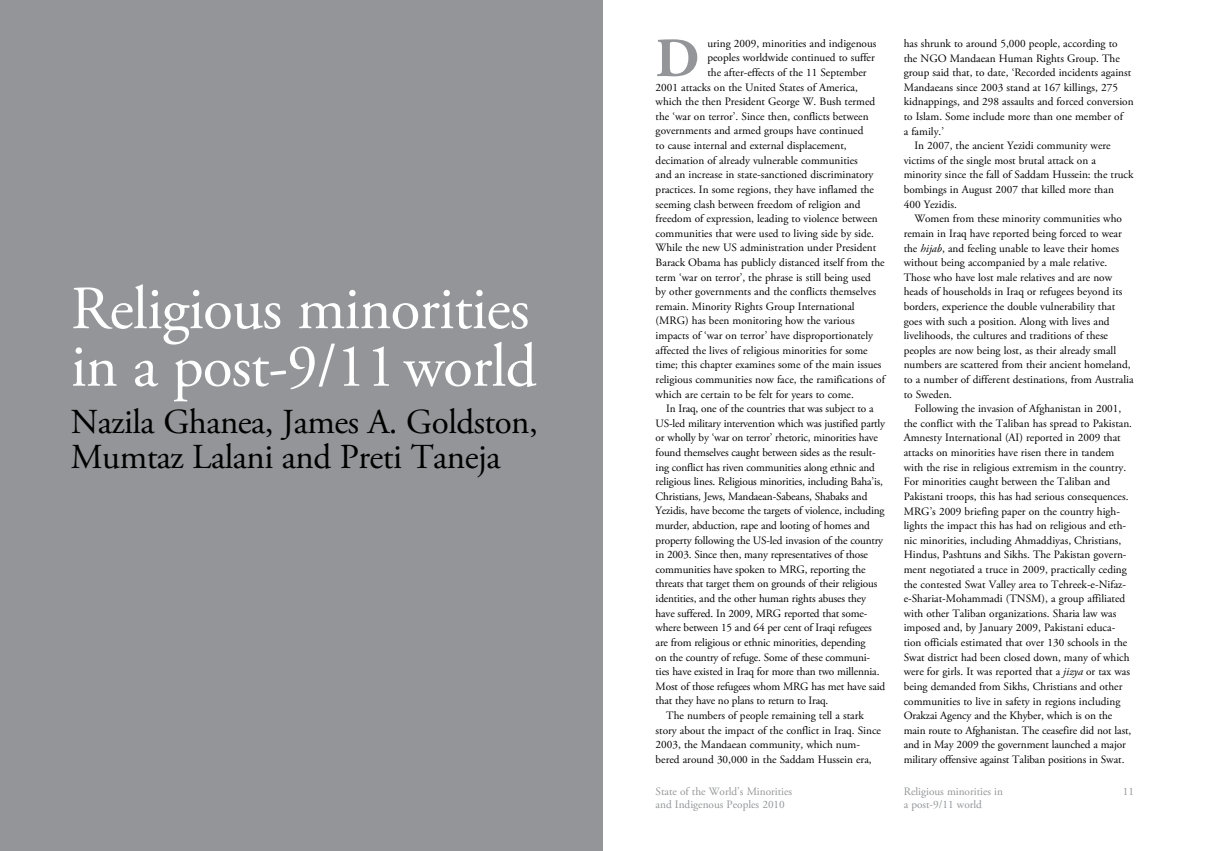
<style>
.page{position:relative;width:1205px;height:851px;background:#fff}
.page>*{position:absolute;margin:0;border:0;box-sizing:border-box;transform-origin:0 0}
.t1{font:61.25px/57.5px "Adobe Garamond Pro";letter-spacing:-.015em;color:#fff}
.t2{font:700 55.25px "Adobe Garamond Pro";color:#939598}
.t3{font:35px/35px "Adobe Garamond Pro";letter-spacing:-.015em;color:#000}
.t4{font:11.25px "Adobe Garamond Pro";color:#000}
.t5{font:11.25px/12.5px "Adobe Garamond Pro";color:#939598}
.s1{font-style:italic}
</style>
<div class="page">
<div style="left:0;top:0;width:602px;height:850px;background:#939598"></div>
<h1 class="t1" style="left:71px;top:282px;width:467px">Religious minorities in a post-9/11world</h1>
<h3 class="t3" style="left:71px;top:405px;width:468px">Nazila Ghanea, James A. Goldston,<br>Mumtaz Lalani and Preti Taneja</h3>
<h2 class="t2" style="left:656px;top:26px;width:45px">D</h2>
<p class="t4" style="left:707px;top:36px;width:171px">uring 2009, minorities and indigenous</p>
<p class="t4" style="left:707px;top:51px;width:169px">peoples worldwide continued to suffer</p>
<p class="t4" style="left:707px;top:66px;width:161px">the after-effects of the 11 September</p>
<p class="t4" style="left:656px;top:80px;width:204px">2001 attacks on the United States of America,</p>
<p class="t4" style="left:656px;top:95px;width:221px">which the then President George W. Bush termed</p>
<p class="t4" style="left:656px;top:109px;width:214px">the ‘war on terror’. Since then, conflicts between</p>
<p class="t4" style="left:656px;top:124px;width:209px">governments and armed groups have continued</p>
<p class="t4" style="left:656px;top:139px;width:193px">to cause internal and external displacement,</p>
<p class="t4" style="left:656px;top:153px;width:204px">decimation of already vulnerable communities</p>
<p class="t4" style="left:656px;top:168px;width:219px">and an increase in state-sanctioned discriminatory</p>
<p class="t4" style="left:656px;top:182px;width:220px">practices. In some regions, they have inflamed the</p>
<p class="t4" style="left:656px;top:197px;width:206px">seeming clash between freedom of religion and</p>
<p class="t4" style="left:656px;top:212px;width:224px">freedom of expression, leading to violence between</p>
<p class="t4" style="left:656px;top:226px;width:220px">communities that were used to living side by side.</p>
<p class="t4" style="left:656px;top:241px;width:222px">While the new US administration under President</p>
<p class="t4" style="left:656px;top:255px;width:230px">Barack Obama has publicly distanced itself from the</p>
<p class="t4" style="left:656px;top:270px;width:217px">term ‘war on terror’, the phrase is still being used</p>
<p class="t4" style="left:656px;top:285px;width:222px">by other governments and the conflicts themselves</p>
<p class="t4" style="left:656px;top:299px;width:201px">remain. Minority Rights Group International</p>
<p class="t4" style="left:656px;top:314px;width:200px">(MRG) has been monitoring how the various</p>
<p class="t4" style="left:656px;top:329px;width:219px">impacts of ‘war on terror’ have disproportionately</p>
<p class="t4" style="left:656px;top:343px;width:214px">affected the lives of religious minorities for some</p>
<p class="t4" style="left:656px;top:358px;width:227px">time; this chapter examines some of the main issues</p>
<p class="t4" style="left:656px;top:372px;width:231px">religious communities now face, the ramifications of</p>
<p class="t4" style="left:656px;top:387px;width:200px">which are certain to be felt for years to come.</p>
<p class="t4" style="left:666px;top:402px;width:209px">In Iraq, one of the countries that was subject to a</p>
<p class="t4" style="left:656px;top:416px;width:231px">US-led military intervention which was justified partly</p>
<p class="t4" style="left:656px;top:431px;width:224px">or wholly by ‘war on terror’ rhetoric, minorities have</p>
<p class="t4" style="left:656px;top:445px;width:222px">found themselves caught between sides as the result-</p>
<p class="t4" style="left:656px;top:460px;width:221px">ing conflict has riven communities along ethnic and</p>
<p class="t4" style="left:656px;top:475px;width:229px">religious lines. Religious minorities, including Baha’is,</p>
<p class="t4" style="left:656px;top:489px;width:213px">Christians, Jews, Mandaean-Sabeans, Shabaks and</p>
<p class="t4" style="left:656px;top:504px;width:230px">Yezidis, have become the targets of violence, including</p>
<p class="t4" style="left:656px;top:518px;width:216px">murder, abduction, rape and looting of homes and</p>
<p class="t4" style="left:656px;top:533px;width:229px">property following the US-led invasion of the country</p>
<p class="t4" style="left:656px;top:548px;width:214px">in 2003. Since then, many representatives of those</p>
<p class="t4" style="left:656px;top:562px;width:211px">communities have spoken to MRG, reporting the</p>
<p class="t4" style="left:656px;top:577px;width:223px">threats that target them on grounds of their religious</p>
<p class="t4" style="left:656px;top:591px;width:212px">identities, and the other human rights abuses they</p>
<p class="t4" style="left:656px;top:606px;width:213px">have suffered. In 2009, MRG reported that some-</p>
<p class="t4" style="left:656px;top:621px;width:218px">where between 15 and 64 per cent of Iraqi refugees</p>
<p class="t4" style="left:656px;top:635px;width:211px">are from religious or ethnic minorities, depending</p>
<p class="t4" style="left:656px;top:650px;width:216px">on the country of refuge. Some of these communi-</p>
<p class="t4" style="left:656px;top:664px;width:225px">ties have existed in Iraq for more than two millennia.</p>
<p class="t4" style="left:656px;top:679px;width:231px">Most of those refugees whom MRG has met have said</p>
<p class="t4" style="left:656px;top:694px;width:174px">that they have no plans to return to Iraq.</p>
<p class="t4" style="left:666px;top:708px;width:199px">The numbers of people remaining tell a stark</p>
<p class="t4" style="left:656px;top:723px;width:227px">story about the impact of the conflict in Iraq. Since</p>
<p class="t4" style="left:656px;top:737px;width:206px">2003, the Mandaean community, which num-</p>
<p class="t4" style="left:656px;top:752px;width:218px">bered around 30,000 in the Saddam Hussein era,</p>
<p class="t4" style="left:904px;top:37px;width:215px">has shrunk to around 5,000 people, according to</p>
<p class="t4" style="left:904px;top:51px;width:218px">the NGO Mandaean Human Rights Group. The</p>
<p class="t4" style="left:904px;top:66px;width:229px">group said that, to date, ‘Recorded incidents against</p>
<p class="t4" style="left:904px;top:80px;width:216px">Mandaeans since 2003 stand at 167 killings, 275</p>
<p class="t4" style="left:904px;top:95px;width:231px">kidnappings, and 298 assaults and forced conversion</p>
<p class="t4" style="left:904px;top:110px;width:221px">to Islam. Some include more than one member of</p>
<p class="t4" style="left:904px;top:124px;width:42px">a family.’</p>
<p class="t4" style="left:914px;top:139px;width:198px">In 2007, the ancient Yezidi community were</p>
<p class="t4" style="left:904px;top:153px;width:194px">victims of the single most brutal attack on a</p>
<p class="t4" style="left:904px;top:168px;width:231px">minority since the fall of Saddam Hussein: the truck</p>
<p class="t4" style="left:904px;top:183px;width:212px">bombings in August 2007 that killed more than</p>
<p class="t4" style="left:904px;top:197px;width:55px">400 Yezidis.</p>
<p class="t4" style="left:914px;top:212px;width:209px">Women from these minority communities who</p>
<p class="t4" style="left:904px;top:226px;width:220px">remain in Iraq have reported being forced to wear</p>
<p class="t4" style="left:904px;top:241px;width:217px">the <span class="s1">hijab</span>, and feeling unable to leave their homes</p>
<p class="t4" style="left:904px;top:256px;width:205px">without being accompanied by a male relative.</p>
<p class="t4" style="left:904px;top:270px;width:210px">Those who have lost male relatives and are now</p>
<p class="t4" style="left:904px;top:285px;width:220px">heads of households in Iraq or refugees beyond its</p>
<p class="t4" style="left:904px;top:299px;width:213px">borders, experience the double vulnerability that</p>
<p class="t4" style="left:904px;top:314px;width:207px">goes with such a position. Along with lives and</p>
<p class="t4" style="left:904px;top:329px;width:206px">livelihoods, the cultures and traditions of these</p>
<p class="t4" style="left:904px;top:343px;width:214px">peoples are now being lost, as their already small</p>
<p class="t4" style="left:904px;top:358px;width:228px">numbers are scattered from their ancient homeland,</p>
<p class="t4" style="left:904px;top:372px;width:231px">to a number of different destinations, from Australia</p>
<p class="t4" style="left:904px;top:387px;width:50px">to Sweden.</p>
<p class="t4" style="left:914px;top:402px;width:208px">Following the invasion of Afghanistan in 2001,</p>
<p class="t4" style="left:904px;top:416px;width:230px">the conflict with the Taliban has spread to Pakistan.</p>
<p class="t4" style="left:904px;top:431px;width:218px">Amnesty International (AI) reported in 2009 that</p>
<p class="t4" style="left:904px;top:445px;width:212px">attacks on minorities have risen there in tandem</p>
<p class="t4" style="left:904px;top:460px;width:224px">with the rise in religious extremism in the country.</p>
<p class="t4" style="left:904px;top:475px;width:208px">For minorities caught between the Taliban and</p>
<p class="t4" style="left:904px;top:489px;width:226px">Pakistani troops, this has had serious consequences.</p>
<p class="t4" style="left:904px;top:504px;width:218px">MRG’s 2009 briefing paper on the country high-</p>
<p class="t4" style="left:904px;top:518px;width:224px">lights the impact this has had on religious and eth-</p>
<p class="t4" style="left:904px;top:533px;width:219px">nic minorities, including Ahmaddiyas, Christians,</p>
<p class="t4" style="left:904px;top:548px;width:224px">Hindus, Pashtuns and Sikhs. The Pakistan govern-</p>
<p class="t4" style="left:904px;top:562px;width:225px">ment negotiated a truce in 2009, practically ceding</p>
<p class="t4" style="left:904px;top:577px;width:224px">the contested Swat Valley area to Tehreek-e-Nifaz-</p>
<p class="t4" style="left:904px;top:591px;width:223px">e-Shariat-Mohammadi (TNSM), a group affiliated</p>
<p class="t4" style="left:904px;top:606px;width:214px">with other Taliban organizations. Sharia law was</p>
<p class="t4" style="left:904px;top:621px;width:213px">imposed and, by January 2009, Pakistani educa-</p>
<p class="t4" style="left:904px;top:635px;width:225px">tion officials estimated that over 130 schools in the</p>
<p class="t4" style="left:904px;top:650px;width:227px">Swat district had been closed down, many of which</p>
<p class="t4" style="left:904px;top:664px;width:228px">were for girls. It was reported that a <span class="s1">jizya</span> or tax was</p>
<p class="t4" style="left:904px;top:679px;width:220px">being demanded from Sikhs, Christians and other</p>
<p class="t4" style="left:904px;top:694px;width:218px">communities to live in safety in regions including</p>
<p class="t4" style="left:904px;top:708px;width:210px">Orakzai Agency and the Khyber, which is on the</p>
<p class="t4" style="left:904px;top:723px;width:229px">main route to Afghanistan. The ceasefire did not last,</p>
<p class="t4" style="left:904px;top:737px;width:224px">and in May 2009 the government launched a major</p>
<p class="t4" style="left:904px;top:752px;width:222px">military offensive against Taliban positions in Swat.</p>
<p class="t5" style="left:656px;top:785px;width:138px">State of the World’s Minorities and Indigenous Peoples 2010</p>
<p class="t5" style="left:1123px;top:785px;width:13px">11</p>
<p class="t5" style="left:904px;top:785px;width:101px">Religious minorities in a post-9/11 world</p>
</div>
